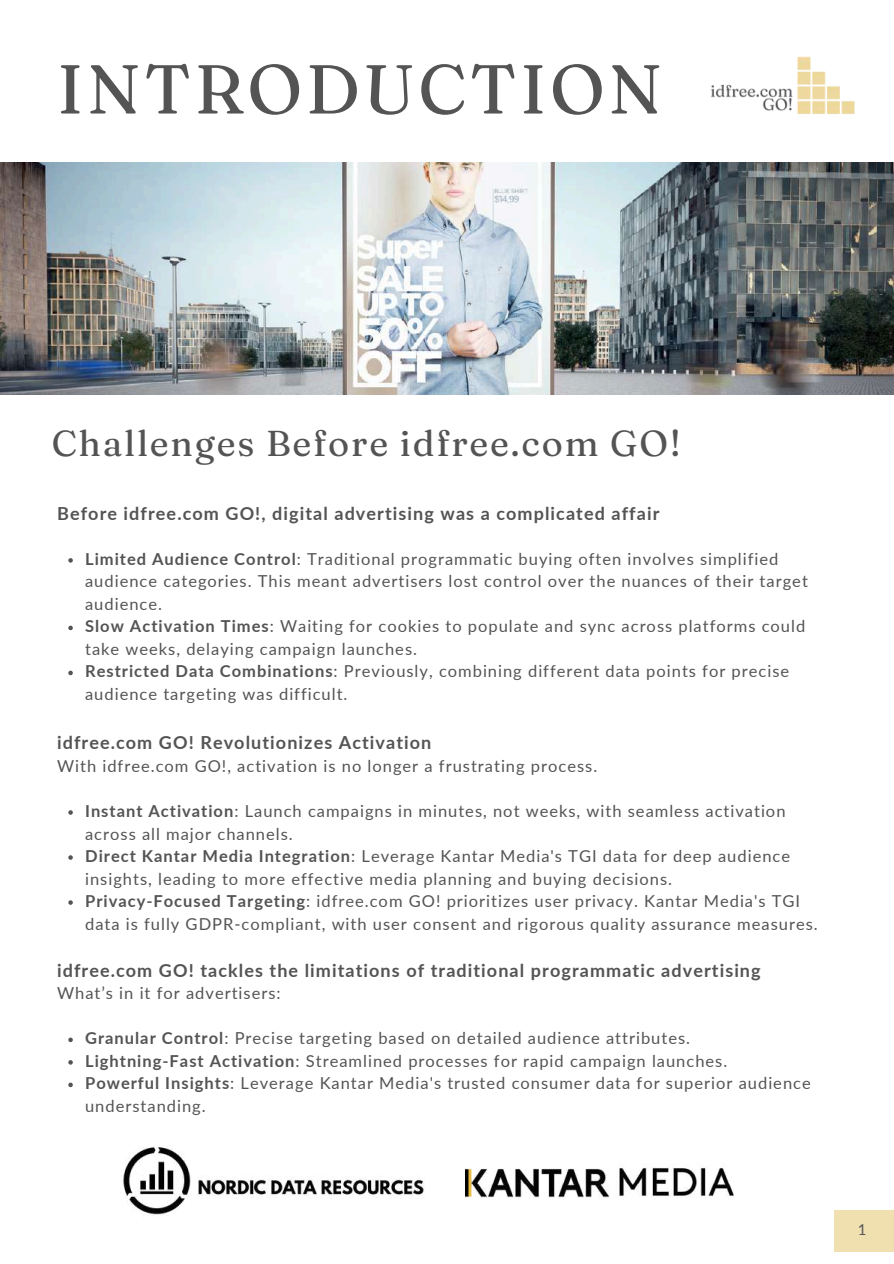
<style>
.page{position:relative;width:894px;height:1264px;background:#fff}
.page>*{position:absolute;margin:0;border:0;box-sizing:border-box;transform-origin:0 0}
.t1{font:69px "Fraunces 9 pt";letter-spacing:.05em;color:#545454}
.t2{font:36px "Fraunces 9 pt";letter-spacing:.05em;color:#545454}
.t3{font:700 18px "Lato";letter-spacing:.06em;color:#545454}
.t4{font:16.5px/22.5px "Lato";letter-spacing:.06em;color:#545454}
.t5{font:15px "Lato";color:#545454}
.s1{font-weight:700}
</style>
<div class="page">
<img style="left:0;top:162px;width:893px;height:232px">
<svg style="left:68px;top:558px;width:5px;height:4px"></svg>
<svg style="left:68px;top:625px;width:5px;height:5px"></svg>
<svg style="left:68px;top:670px;width:5px;height:5px"></svg>
<svg style="left:68px;top:810px;width:5px;height:4px"></svg>
<svg style="left:68px;top:855px;width:5px;height:4px"></svg>
<svg style="left:68px;top:900px;width:5px;height:4px"></svg>
<svg style="left:68px;top:1037px;width:5px;height:5px"></svg>
<svg style="left:68px;top:1060px;width:5px;height:4px"></svg>
<svg style="left:68px;top:1082px;width:5px;height:5px"></svg>
<div style="left:833px;top:1210px;width:60px;height:41px;background:#f0e0b0"></div>
<img style="left:691px;top:56px;width:190px;height:128px">
<img style="left:499px;top:1165px;width:234px;height:34px">
<img style="left:123px;top:1147px;width:376px;height:70px">
<h1 class="t1" style="left:57px;top:46px;width:606px">INTRODUCTION</h1>
<h2 class="t2" style="left:52px;top:420px;width:630px">Challenges Before idfree.com GO!</h2>
<p class="t3" style="left:57px;top:502px;width:603px">Before idfree.com GO!, digital advertising was a complicated affair</p>
<p class="t4" style="left:85px;top:547px;width:724px"><span class="s1">Limited Audience Control</span>: Traditional programmatic buying often involves simplified audience categories. This meant advertisers lost control over the nuances of their target audience.<br><span class="s1">Slow Activation Times</span>: Waiting for cookies to populate and sync across platforms could take weeks, delaying campaign launches.<br><span class="s1">Restricted Data Combinations</span>: Previously, combining different data points for precise audience targeting was difficult.</p>
<p class="t3" style="left:57px;top:731px;width:376px">idfree.com GO! Revolutionizes Activation</p>
<p class="t4" style="left:57px;top:754px;width:541px">With idfree.com GO!, activation is no longer a frustrating process.</p>
<p class="t4" style="left:85px;top:799px;width:733px"><span class="s1">Instant Activation</span>: Launch campaigns in minutes, not weeks, with seamless activation across all major channels.<br><span class="s1">Direct Kantar Media Integration</span>: Leverage Kantar Media's TGI data for deep audience insights, leading to more effective media planning and buying decisions.<br><span class="s1">Privacy-Focused Targeting</span>: idfree.com GO! prioritizes user privacy. Kantar Media's TGI data is fully GDPR-compliant, with user consent and rigorous quality assurance measures.</p>
<p class="t3" style="left:57px;top:959px;width:705px">idfree.com GO! tackles the limitations of traditional programmatic advertising</p>
<p class="t4" style="left:57px;top:981px;width:225px">What’s in it for advertisers:</p>
<p class="t4" style="left:85px;top:1026px;width:727px"><span class="s1">Granular Control</span>: Precise targeting based on detailed audience attributes.<br><span class="s1">Lightning-Fast Activation</span>: Streamlined processes for rapid campaign launches.<br><span class="s1">Powerful Insights</span>: Leverage Kantar Media's trusted consumer data for superior audience understanding.</p>
<p class="t5" style="left:857px;top:1219px;width:10px">1</p>
</div>
